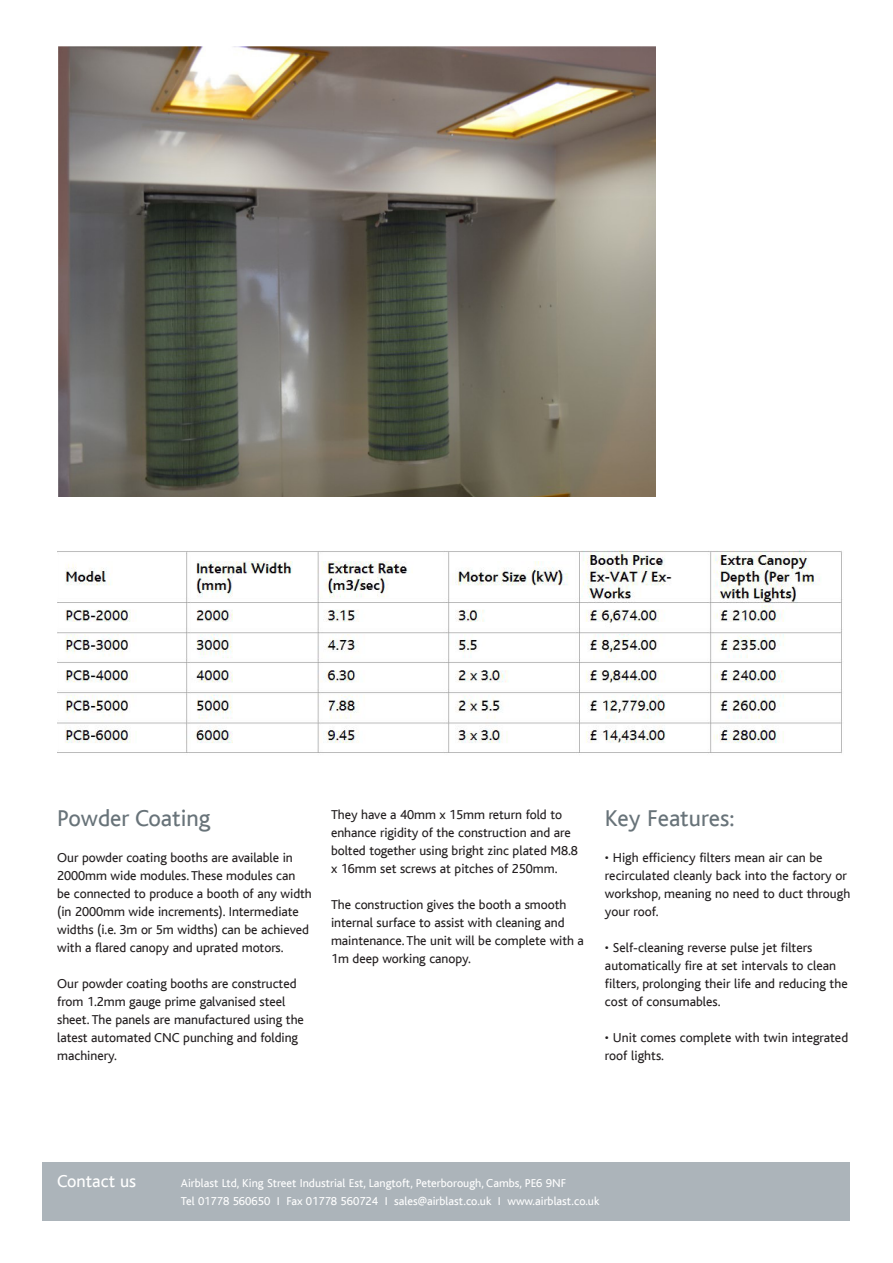
<style>
.page{position:relative;width:893px;height:1263px;background:#fff}
.page>*{position:absolute;margin:0;border:0;box-sizing:border-box;transform-origin:0 0}
.t1{font:24px "Bliss";color:#687379}
.t2{font:18px "Bliss";color:#fff}
.t3{font:13.5px/18px "Bliss";letter-spacing:-.005em;color:#231f20}
.t4{font:12px "Bliss";color:#fff}
</style>
<div class="page">
<img style="left:58px;top:47px;width:598px;height:450px">
<div style="left:43px;top:1162px;width:807px;height:58px;background:#acb4ba"></div>
<img style="left:57px;top:550px;width:785px;height:203px">
<p class="t1" style="left:57px;top:806px;width:155px">Powder Coating</p>
<p class="t3" style="left:57px;top:849px;width:256px">Our powder coating booths are available in 2000mm wide modules. These modules can<br>be connected to produce a booth of any width (in 2000mm wide increments). Intermediate widths (i.e. 3m or 5m widths) can be achieved with a flared canopy and uprated motors.</p>
<p class="t3" style="left:57px;top:975px;width:248px">Our powder coating booths are constructed from 1.2mm gauge prime galvanised steel sheet. The panels are manufactured using the latest automated CNC punching and folding machinery.</p>
<p class="t3" style="left:331px;top:806px;width:248px">They have a 40mm x 15mm return fold to enhance rigidity of the construction and are bolted together using bright zinc plated M8.8 x 16mm set screws at pitches of 250mm.</p>
<p class="t3" style="left:331px;top:896px;width:254px">The construction gives the booth a smooth internal surface to assist with cleaning and maintenance. The unit will be complete with a 1m deep working canopy.</p>
<p class="t1" style="left:605px;top:806px;width:131px">Key Features:</p>
<p class="t3" style="left:605px;top:849px;width:247px">• High efficiency filters mean air can be recirculated cleanly back into the factory or workshop, meaning no need to duct through your roof.</p>
<p class="t3" style="left:605px;top:939px;width:244px">• Self-cleaning reverse pulse jet filters automatically fire at set intervals to clean filters, prolonging their life and reducing the cost of consumables.</p>
<p class="t3" style="left:605px;top:1029px;width:245px">• Unit comes complete with twin integrated roof lights.</p>
<p class="t2" style="left:57px;top:1172px;width:81px">Contact us</p>
<p class="t4" style="left:181px;top:1176px;width:387px">Airblast Ltd, King Street Industrial Est, Langtoft, Peterborough, Cambs, PE6 9NF</p>
<p class="t4" style="left:181px;top:1194px;width:420px">Tel 01778 560650 I Fax 01778 560724 I sales@airblast.co.uk I www.airblast.co.uk</p>
</div>
